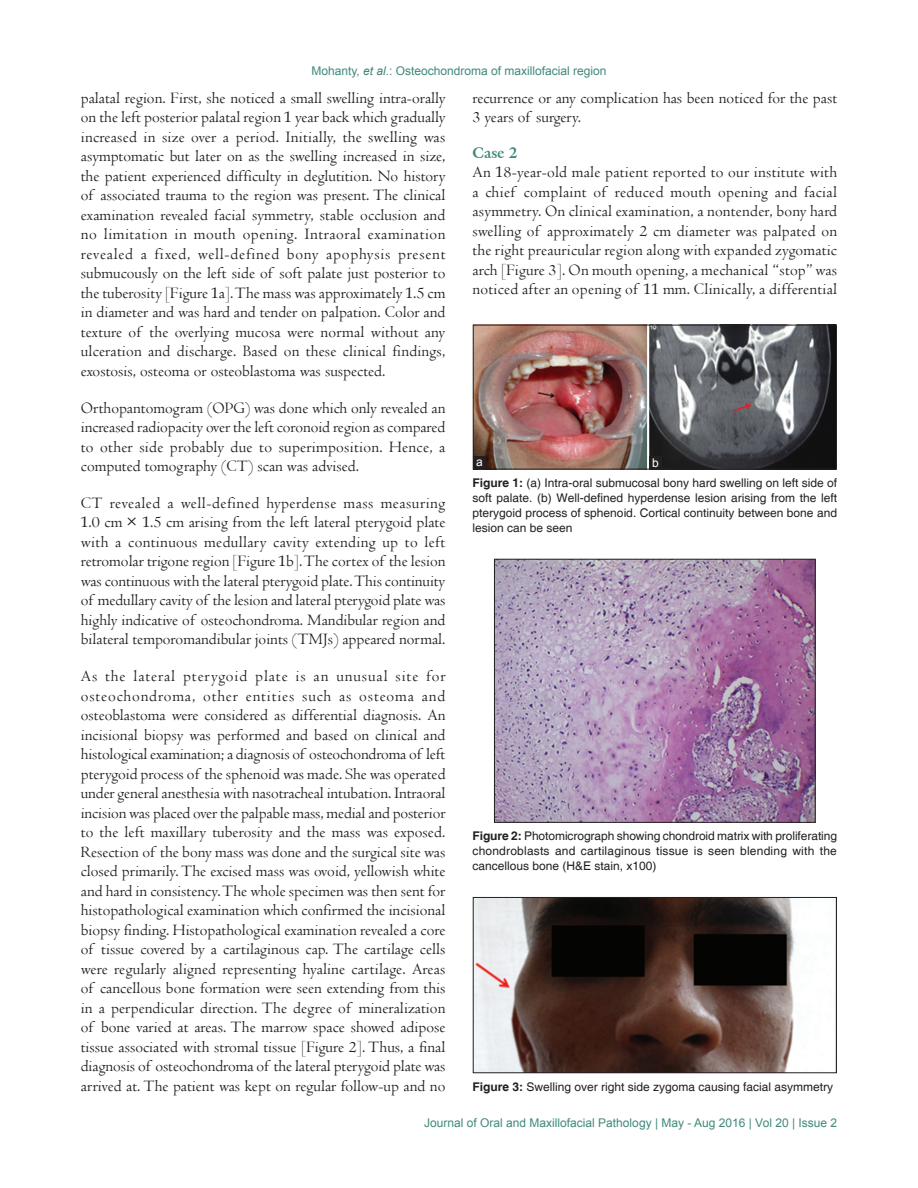
<style>
.page{position:relative;width:918px;height:1188px;background:#fff}
.page>*{position:absolute;margin:0;border:0;box-sizing:border-box;transform-origin:0 0}
.TX{font:16.5px/19.5px "Centaur";color:#231f20;text-align:justify}
.t1{font:700 15px "Galliard IT Cby BT";color:#3f897a}
.FGC{font:12px/15px "Helvetica";color:#231f20;text-align:justify}
.t2{font:12px "Arial";color:#3f897a}
.LABEL{font:12px "Arial";color:#fff}
.s1{font-style:italic}
.s2{font-family:"Book Antiqua";font-size:15.3px}
.s3{font-weight:700}
</style>
<div class="page">
<img style="left:496px;top:561px;width:317px;height:260px">
<div style="left:494px;top:559px;width:321px;height:264px;border:1px solid #231f20"></div>
<img style="left:475px;top:899px;width:321px;height:172px">
<div style="left:473px;top:897px;width:364px;height:176px;border:1px solid #231f20"></div>
<img style="left:475px;top:327px;width:360px;height:140px">
<div style="left:473px;top:325px;width:364px;height:144px;border:1px solid #231f20"></div>
<div style="left:649px;top:457px;width:13px;height:12px;background:#231f20"></div>
<div style="left:473px;top:457px;width:13px;height:12px;background:#231f20"></div>
<p class="t2" style="left:311px;top:63px;width:297px">Mohanty, <span class="s1">et al</span>.: Osteochondroma of maxillofacial region</p>
<p class="TX" style="left:81px;top:88px;width:366px">palatal region. First, she noticed a small swelling intra‑orally on the left posterior palatal region <span class="s2">1</span> year back which gradually increased in size over a period. Initially, the swelling was asymptomatic but later on as the swelling increased in size, the patient experienced difficulty in deglutition. No history of associated trauma to the region was present. The clinical examination revealed facial symmetry, stable occlusion and no limitation in mouth opening. Intraoral examination revealed a fixed, well‑defined bony apophysis present submucously on the left side of soft palate just posterior to the tuberosity [Figure <span class="s2">1</span>a]. The mass was approximately <span class="s2">1</span>.5 cm in diameter and was hard and tender on palpation. Color and texture of the overlying mucosa were normal without any ulceration and discharge. Based on these clinical findings, exostosis, osteoma or osteoblastoma was suspected.</p>
<p class="TX" style="left:81px;top:398px;width:366px">Orthopantomogram (OPG) was done which only revealed an increased radiopacity over the left coronoid region as compared to other side probably due to superimposition. Hence, a computed tomography (CT) scan was advised.</p>
<p class="TX" style="left:81px;top:493px;width:366px">CT revealed a well‑defined hyperdense mass measuring <span class="s2">1</span>.0 cm × <span class="s2">1</span>.5 cm arising from the left lateral pterygoid plate with a continuous medullary cavity extending up to left retromolar trigone region [Figure <span class="s2">1</span>b]. The cortex of the lesion was continuous with the lateral pterygoid plate. This continuity of medullary cavity of the lesion and lateral pterygoid plate was highly indicative of osteochondroma. Mandibular region and bilateral temporomandibular joints (TMJs) appeared normal.</p>
<p class="TX" style="left:81px;top:666px;width:366px">As the lateral pterygoid plate is an unusual site for osteochondroma, other entities such as osteoma and osteoblastoma were considered as differential diagnosis. An incisional biopsy was performed and based on clinical and histological examination; a diagnosis of osteochondroma of left pterygoid process of the sphenoid was made. She was operated under general anesthesia with nasotracheal intubation. Intraoral incision was placed over the palpable mass, medial and posterior to the left maxillary tuberosity and the mass was exposed.<br>Resection of the bony mass was done and the surgical site was closed primarily. The excised mass was ovoid, yellowish white and hard in consistency. The whole specimen was then sent for histopathological examination which confirmed the incisional biopsy finding. Histopathological examination revealed a core of tissue covered by a cartilaginous cap. The cartilage cells were regularly aligned representing hyaline cartilage. Areas of cancellous bone formation were seen extending from this in a perpendicular direction. The degree of mineralization of bone varied at areas. The marrow space showed adipose tissue associated with stromal tissue [Figure 2]. Thus, a final diagnosis of osteochondroma of the lateral pterygoid plate was arrived at. The patient was kept on regular follow‑up and no</p>
<p class="TX" style="left:472px;top:88px;width:366px">recurrence or any complication has been noticed for the past<br>3 years of surgery.</p>
<h2 class="t1" style="left:472px;top:143px;width:47px">Case 2</h2>
<p class="TX" style="left:472px;top:162px;width:366px">An <span class="s2">1</span>8‑year‑old male patient reported to our institute with a chief complaint of reduced mouth opening and facial asymmetry. On clinical examination, a nontender, bony hard swelling of approximately 2 cm diameter was palpated on the right preauricular region along with expanded zygomatic arch [Figure 3]. On mouth opening, a mechanical “stop” was noticed after an opening of <span class="s2">11</span> mm. Clinically, a differential</p>
<p class="LABEL" style="left:476px;top:454px;width:8px">a</p>
<p class="LABEL" style="left:652px;top:455px;width:8px">b</p>
<p class="FGC" style="left:472px;top:476px;width:366px"><span class="s3">Figure 1:</span> (a) Intra-oral submucosal bony hard swelling on left side of soft palate. (b) Well-defined hyperdense lesion arising from the left pterygoid process of sphenoid. Cortical continuity between bone and lesion can be seen</p>
<p class="FGC" style="left:472px;top:829px;width:366px"><span class="s3">Figure 2:</span> Photomicrograph showing chondroid matrix with proliferating chondroblasts and cartilaginous tissue is seen blending with the cancellous bone (H&amp;E stain, x100)</p>
<p class="FGC" style="left:472px;top:1079px;width:362px"><span class="s3">Figure 3:</span> Swelling over right side zygoma causing facial asymmetry</p>
<p class="t2" style="left:424px;top:1115px;width:414px">Journal of Oral and Maxillofacial Pathology | May - Aug 2016 | Vol 20 | Issue 2</p>
</div>
